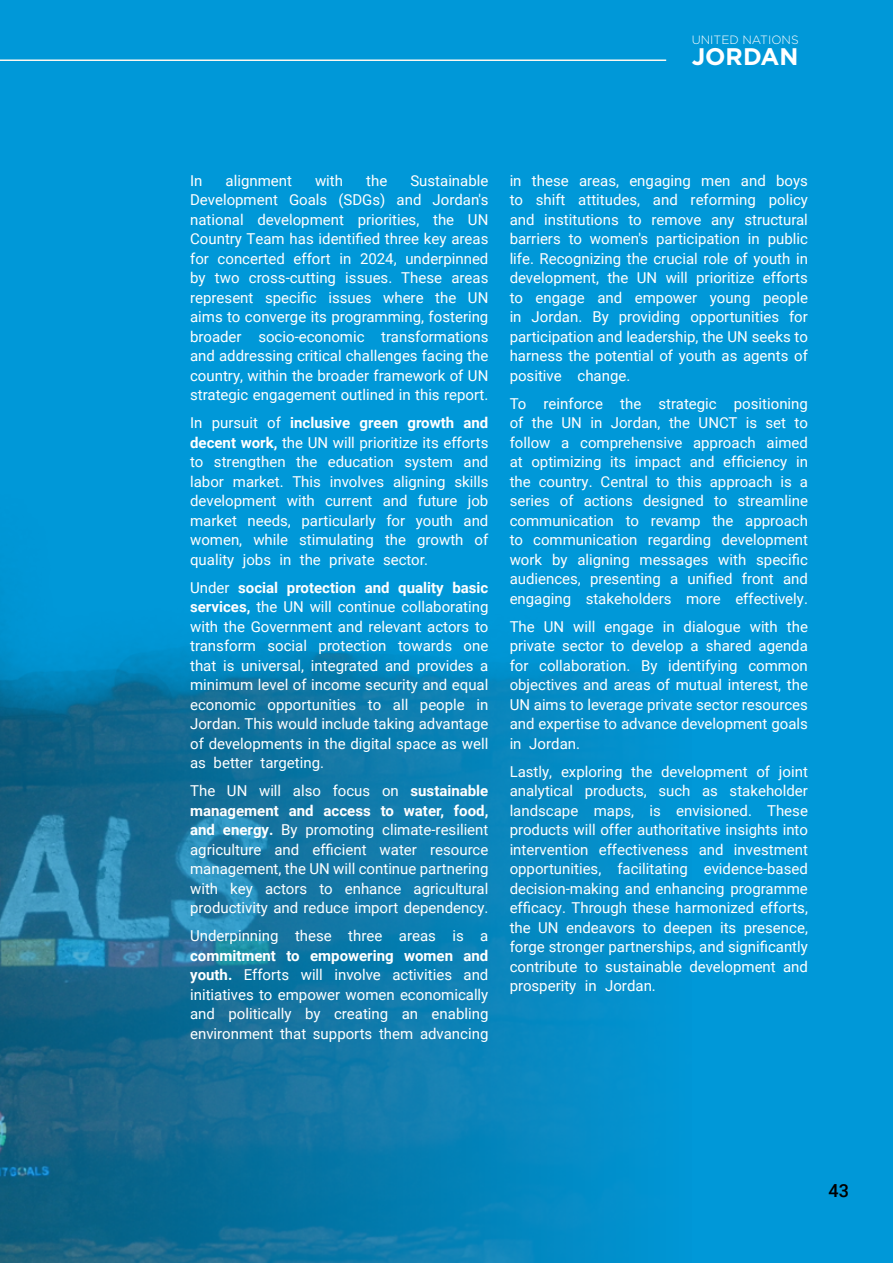
<style>
.page{position:relative;width:893px;height:1263px;background:#0098d8}
.page>*{position:absolute;margin:0;border:0;box-sizing:border-box;transform-origin:0 0}
.t1{font:700 24px "Gotham";color:#fff}
.t2{font:500 18px "Roboto";color:#000}
.t3{font:15px/19.5px "Roboto";color:#fff;text-align:justify}
.t4{font:300 12px "Gotham";color:#fff}
.s1{font-weight:700}
</style>
<div class="page">
<img style="left:0;top:620px;width:629px;height:643px">
<hr style="left:0;top:59px;width:666px;height:2px;background:#fbf8f1">
<p class="t4" style="left:692px;top:33px;width:108px">UNITED NATIONS</p>
<h1 class="t1" style="left:692px;top:41px;width:108px">JORDAN</h1>
<p class="t3" style="left:190px;top:170px;width:300px;text-indent:220px">Sustainable Development Goals (SDGs) and Jordan's national development priorities, the UN Country Team has identified three key areas for concerted effort in 2024, underpinned by two cross-cutting issues. These areas represent specific issues where the UN aims to converge its programming, fostering broader socio-economic transformations and addressing critical challenges facing the country, within the broader framework of UN strategic engagement outlined in this report.</p>
<p class="t3" style="left:190px;top:413px;width:300px">In pursuit of <span class="s1">inclusive green growth and decent work,</span> the UN will prioritize its efforts to strengthen the education system and labor market. This involves aligning skills development with current and future job market needs, particularly for youth and women, while stimulating the growth of quality jobs in the private sector.</p>
<p class="t3" style="left:190px;top:577px;width:300px">Under <span class="s1">social protection and quality basic services,</span> the UN will continue collaborating with the Government and relevant actors to transform social protection towards one that is universal, integrated and provides a minimum level of income security and equal economic opportunities to all people in Jordan. This would include taking advantage of developments in the digital space as well as better targeting.</p>
<p class="t3" style="left:190px;top:781px;width:300px">The UN will also focus on <span class="s1">sustainable management and access to water, food, and energy.</span> By promoting climate-resilient agriculture and efficient water resource management, the UN will continue partnering with key actors to enhance agricultural productivity and reduce import dependency.</p>
<p class="t3" style="left:190px;top:926px;width:300px">Underpinning these three areas is a</p>
<p class="t3" style="left:190px;top:945px;width:300px"><span class="s1">commitment to empowering women and youth.</span> Efforts will involve activities and initiatives to empower women economically and politically by creating an enabling environment that supports them advancing</p>
<p class="t3" style="left:190px;top:170px;width:14px">In</p>
<p class="t3" style="left:226px;top:170px;width:68px">alignment</p>
<p class="t3" style="left:315px;top:170px;width:30px">with</p>
<p class="t3" style="left:366px;top:170px;width:23px">the</p>
<p class="t3" style="left:510px;top:170px;width:300px">in these areas, engaging men and boys to shift attitudes, and reforming policy and institutions to remove any structural barriers to women's participation in public life. Recognizing the crucial role of youth in development, the UN will prioritize efforts to engage and empower young people in Jordan. By providing opportunities for participation and leadership, the UN seeks to harness the potential of youth as agents of positive change.</p>
<p class="t3" style="left:510px;top:393px;width:300px">To reinforce the strategic positioning of the UN in Jordan, the UNCT is set to follow a comprehensive approach aimed at optimizing its impact and efficiency in the country. Central to this approach is a series of actions designed to streamline communication to revamp the approach to communication regarding development work by aligning messages with specific audiences, presenting a unified front and engaging stakeholders more effectively.</p>
<p class="t3" style="left:510px;top:616px;width:300px">The UN will engage in dialogue with the private sector to develop a shared agenda for collaboration. By identifying common objectives and areas of mutual interest, the UN aims to leverage private sector resources and expertise to advance development goals in Jordan.</p>
<p class="t3" style="left:510px;top:761px;width:300px">Lastly, exploring the development of joint analytical products, such as stakeholder landscape maps, is envisioned. These products will offer authoritative insights into intervention effectiveness and investment opportunities, facilitating evidence-based decision-making and enhancing programme efficacy. Through these harmonized efforts, the UN endeavors to deepen its presence, forge stronger partnerships, and significantly contribute to sustainable development and prosperity in Jordan.</p>
<p class="t2" style="left:828px;top:1178px;width:22px">43</p>
</div>
